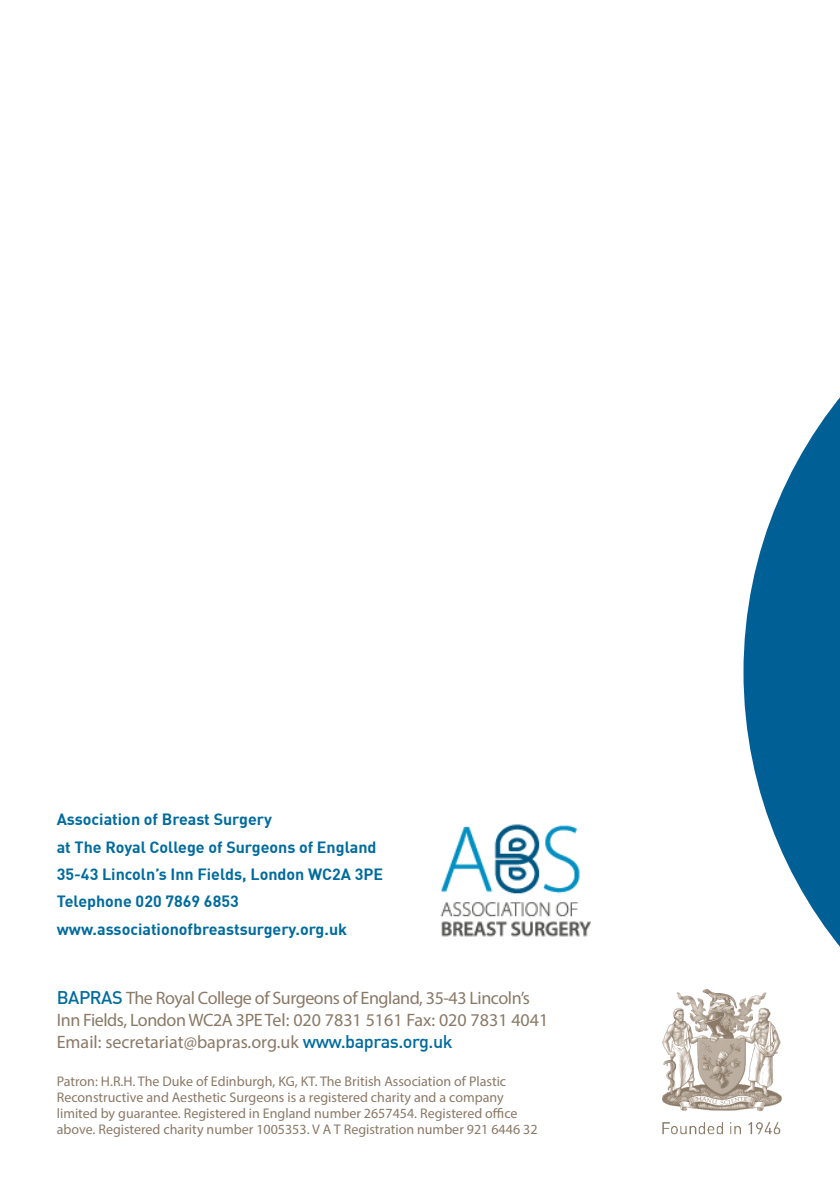
<style>
.page{position:relative;width:840px;height:1191px;background:#fff}
.page>*{position:absolute;margin:0;border:0;box-sizing:border-box;transform-origin:0 0}
.t1{font:18px/22px "Myriad Pro";letter-spacing:-.025em;color:#8a7967}
.t2{font:700 16px/27.4px "DIN";color:#006b9d}
.t3{font:14px/16px "Myriad Pro";color:#8a7967}
.s1{font-family:"DIN";font-weight:500;color:#006b9d}
</style>
<div class="page">
<img style="left:662px;top:989px;width:119px;height:146px">
<svg style="left:743px;top:398px;width:96px;height:713px;fill:#005f95"></svg>
<img style="left:440px;top:824px;width:151px;height:113px">
<p class="t2" style="left:57px;top:805px;width:328px">Association of Breast Surgery<br>at The Royal College of Surgeons of England 35-43 Lincoln’s Inn Fields, London WC2A 3PE Telephone 020 7869 6853 www.associationofbreastsurgery.org.uk</p>
<p class="t1" style="left:57px;top:986px;width:493px"><span class="s1">BAPRAS</span> The Royal College of Surgeons of England, 35-43 Lincoln’s<br>Inn Fields, London WC2A 3PE Tel: 020 7831 5161 Fax: 020 7831 4041<br>Email: secretariat@bapras.org.uk <span class="s1">www.bapras.org.uk</span></p>
<p class="t3" style="left:57px;top:1073px;width:482px">Patron: H.R.H. The Duke of Edinburgh, KG, KT. The British Association of Plastic Reconstructive and Aesthetic Surgeons is a registered charity and a company limited by guarantee. Registered in England number 2657454. Registered office above. Registered charity number 1005353. V A T Registration number 921 6446 32</p>
</div>
